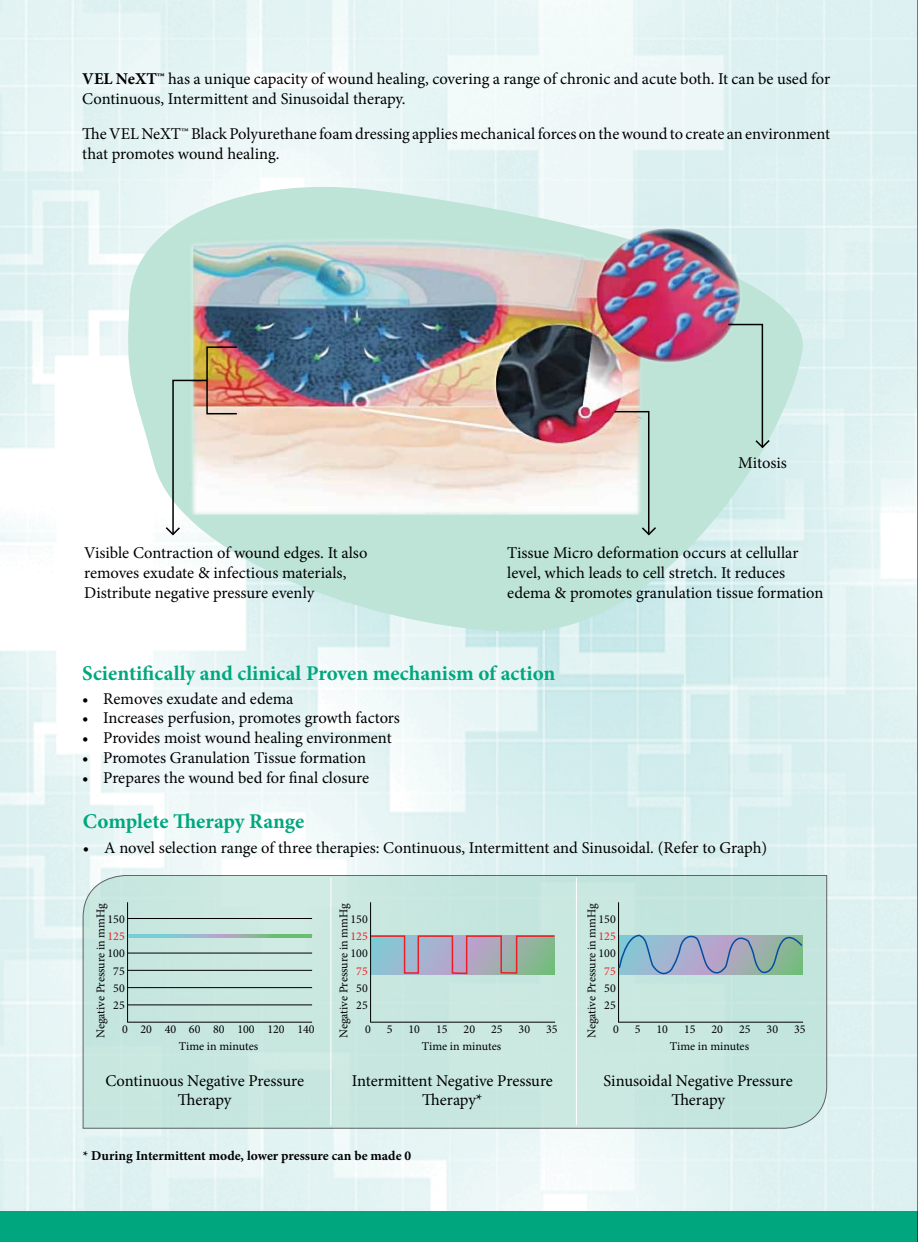
<style>
.page{position:relative;width:918px;height:1242px;background:#fff}
.page>*{position:absolute;margin:0;border:0;box-sizing:border-box;transform-origin:0 0}
.t1{font:700 21px "Minion Pro";color:#00a77e}
.t2{font:16.5px/19.8px "Minion Pro";letter-spacing:-.005em;color:#000}
.t3{font:700 13.5px "Minion Pro";color:#000}
.t4{font:12px/17.2px "Minion Pro";color:#000}
.t5{font:12px "Minion Pro";color:#ed1d24}
.s1{font-weight:700}
</style>
<div class="page">
<img style="left:0;top:0;width:917px;height:1211px">
<div style="left:0;top:1211px;width:918px;height:31px;background:#00a77e"></div>
<svg style="left:124px;top:176px;width:694px;height:460px;background:#d3ece7"></svg>
<img style="left:181px;top:226px;width:565px;height:288px">
<div style="left:206px;top:346px;width:32px;height:68px;border:2px solid #000"></div>
<svg style="left:164px;top:379px;width:45px;height:157px"></svg>
<svg style="left:613px;top:410px;width:45px;height:126px"></svg>
<svg style="left:727px;top:323px;width:44px;height:126px;background:#b5d7cc"></svg>
<div style="left:83px;top:875px;width:744px;height:254px;background:#c7e7df"></div>
<hr style="left:127px;top:902px;width:1px;height:120px;background:#000">
<hr style="left:127px;top:1022px;width:185px;height:1px;background:#000">
<hr style="left:127px;top:1005px;width:185px;height:1px;background:#000">
<hr style="left:127px;top:987px;width:185px;height:1px;background:#000">
<hr style="left:127px;top:970px;width:185px;height:1px;background:#000">
<hr style="left:127px;top:953px;width:185px;height:1px;background:#000">
<hr style="left:127px;top:935px;width:185px;height:1px;background:#000">
<hr style="left:127px;top:918px;width:185px;height:1px;background:#000">
<svg style="left:128px;top:934px;width:183px;height:3px"></svg>
<hr style="left:370px;top:902px;width:1px;height:120px;background:#000">
<hr style="left:370px;top:1022px;width:185px;height:1px;background:#000">
<svg style="left:369px;top:935px;width:187px;height:40px;background:#a2a5af"></svg>
<hr style="left:618px;top:902px;width:1px;height:120px;background:#000">
<hr style="left:618px;top:1022px;width:185px;height:1px;background:#000">
<svg style="left:618px;top:923px;width:186px;height:57px;background:#9fbac3"></svg>
<hr style="left:331px;top:878px;width:1px;height:247px;background:#fff">
<hr style="left:576px;top:878px;width:1px;height:247px;background:#fff">
<hr style="left:917px;top:0;width:1px;height:1242px;background:#000">
<p class="t2" style="left:82px;top:69px;width:749px"><span class="s1">VEL NeXT™</span> has a unique capacity of wound healing, covering a range of chronic and acute both. It can be used for<br>Continuous, Intermittent and Sinusoidal therapy.</p>
<p class="t2" style="left:82px;top:124px;width:749px">The VEL NeXT™ Black Polyurethane foam dressing applies mechanical forces on the wound to create an environment that promotes wound healing.</p>
<p class="t2" style="left:738px;top:453px;width:50px">Mitosis</p>
<p class="t2" style="left:84px;top:543px;width:285px">Visible Contraction of wound edges. It also removes exudate &amp; infectious materials,<br>Distribute negative pressure evenly</p>
<p class="t2" style="left:507px;top:543px;width:318px">Tissue Micro deformation occurs at cellullar level, which leads to cell stretch. It reduces edema &amp; promotes granulation tissue formation</p>
<p class="t1" style="left:82px;top:658px;width:475px">Scientifically and clinical Proven mechanism of action</p>
<p class="t2" style="left:82px;top:689px;width:213px">• Removes exudate and edema</p>
<p class="t2" style="left:82px;top:708px;width:319px">• Increases perfusion, promotes growth factors</p>
<p class="t2" style="left:82px;top:728px;width:311px">• Provides moist wound healing environment</p>
<p class="t2" style="left:82px;top:748px;width:285px">• Promotes Granulation Tissue formation</p>
<p class="t2" style="left:82px;top:768px;width:288px">• Prepares the wound bed for final closure</p>
<p class="t1" style="left:83px;top:807px;width:223px">Complete Therapy Range</p>
<p class="t2" style="left:83px;top:837px;width:686px">• A novel selection range of three therapies: Continuous, Intermittent and Sinusoidal. (Refer to Graph)</p>
<p class="t4" style="left:92px;top:1038px;width:136px;rotate:-90deg">Negative Pressure in mmHg</p>
<p class="t4" style="left:108px;top:911px;width:19px">150</p>
<p class="t5" style="left:108px;top:928px;width:19px">125</p>
<p class="t4" style="left:108px;top:945px;width:19px;text-align:center">100<br>75<br>50<br>25</p>
<p class="t4" style="left:122px;top:1021px;width:194px">0 20 40 60 80 100 120 140</p>
<p class="t4" style="left:335px;top:1038px;width:136px;rotate:-90deg">Negative Pressure in mmHg</p>
<p class="t4" style="left:351px;top:911px;width:19px">150</p>
<p class="t5" style="left:351px;top:928px;width:19px">125</p>
<p class="t4" style="left:351px;top:945px;width:19px">100</p>
<p class="t5" style="left:356px;top:963px;width:13px">75</p>
<p class="t4" style="left:356px;top:980px;width:13px">50<br>25</p>
<p class="t4" style="left:365px;top:1021px;width:7px">0</p>
<p class="t4" style="left:387px;top:1021px;width:7px">5</p>
<p class="t4" style="left:409px;top:1021px;width:13px">10</p>
<p class="t4" style="left:436px;top:1021px;width:13px">15</p>
<p class="t4" style="left:464px;top:1021px;width:13px">20</p>
<p class="t4" style="left:491px;top:1021px;width:13px">25</p>
<p class="t4" style="left:519px;top:1021px;width:13px">30</p>
<p class="t4" style="left:546px;top:1021px;width:13px">35</p>
<p class="t4" style="left:583px;top:1038px;width:136px;rotate:-90deg">Negative Pressure in mmHg</p>
<p class="t4" style="left:599px;top:911px;width:19px">150</p>
<p class="t5" style="left:599px;top:928px;width:19px">125</p>
<p class="t4" style="left:599px;top:945px;width:19px">100</p>
<p class="t5" style="left:604px;top:963px;width:13px">75</p>
<p class="t4" style="left:604px;top:980px;width:13px">50<br>25</p>
<p class="t4" style="left:613px;top:1021px;width:7px">0</p>
<p class="t4" style="left:635px;top:1021px;width:7px">5</p>
<p class="t4" style="left:657px;top:1021px;width:13px">10</p>
<p class="t4" style="left:684px;top:1021px;width:13px">15</p>
<p class="t4" style="left:712px;top:1021px;width:13px">20</p>
<p class="t4" style="left:739px;top:1021px;width:13px">25</p>
<p class="t4" style="left:767px;top:1021px;width:13px">30</p>
<p class="t4" style="left:794px;top:1021px;width:13px">35</p>
<p class="t4" style="left:179px;top:1038px;width:81px">Time in minutes</p>
<p class="t4" style="left:422px;top:1038px;width:81px">Time in minutes</p>
<p class="t4" style="left:670px;top:1038px;width:81px">Time in minutes</p>
<p class="t2" style="left:105px;top:1071px;width:200px;text-align:center">Continuous Negative Pressure<br>Therapy</p>
<p class="t2" style="left:352px;top:1071px;width:203px;text-align:center">Intermittent Negative Pressure<br>Therapy*</p>
<p class="t2" style="left:604px;top:1071px;width:191px;text-align:center">Sinusoidal Negative Pressure<br>Therapy</p>
<p class="t3" style="left:83px;top:1146px;width:330px">* During Intermittent mode, lower pressure can be made 0</p>
</div>
